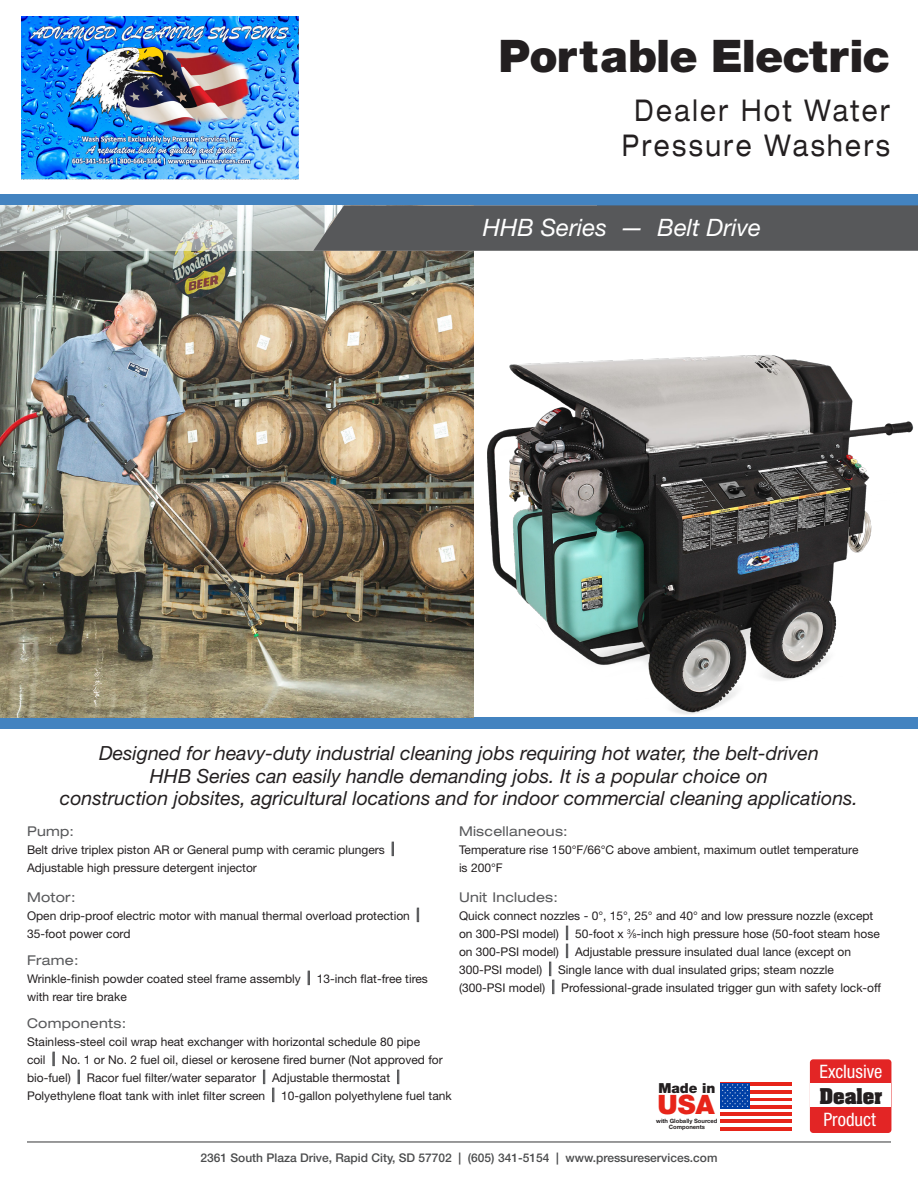
<style>
.page{position:relative;width:918px;height:1188px;background:#fff}
.page>*{position:absolute;margin:0;border:0;box-sizing:border-box;transform-origin:0 0}
.t1{font:900 45px "Helvetica Neue LT Std";letter-spacing:-.02em;color:#231f20}
.t2{font:expanded 30px "Helvetica Neue LT Std";letter-spacing:.1em;color:#231f20;scale:.8 1}
.t3{font:900 26.7px "Helvetica Neue LT Std";color:#e72419}
.t4{font:italic 24px "Helvetica Neue LT Std";color:#fff}
.t5{font:700 22.05px "Aachen LT";color:#231f20}
.t6{font:italic 19.5px "Helvetica Neue LT Std";color:#231f20}
.t7{font:condensed 18.6px "Helvetica Neue";color:#fff}
.t8{font:700 18.6px "Aachen LT";color:#231f20}
.t9{font:900 13.8px "Helvetica Neue LT Std";color:#231f20}
.t10{font:expanded 13.5px "Helvetica Neue LT Std";letter-spacing:.02em;color:#57585a}
.t11{font:12px/18px "Helvetica Neue LT Std";color:#231f20}
.t12{font:500 12px "Helvetica Neue LT Std";color:#4b4c4d}
.t13{font:700 5.85px/5.8px "Helvetica Neue LT Std";color:#231f20;text-align:center}
.s1{font-size:6.6px}
.s2{font-size:15.45px}
</style>
<div class="page">
<img style="left:21px;top:16px;width:278px;height:163px">
<hr style="left:27px;top:1141px;width:864px;height:2px;background:#4b4c4d">
<div style="left:0;top:194px;width:918px;height:12px;background:#4383c0"></div>
<div style="left:0;top:718px;width:918px;height:11px;background:#4383c0"></div>
<img style="left:0;top:251px;width:473px;height:467px">
<svg style="left:0;top:205px;width:313px;height:46px;background:#c2c7c5"></svg>
<div style="left:313px;top:205px;width:605px;height:46px;background:#57585a"></div>
<img style="left:426px;top:348px;width:492px;height:370px">
<svg style="left:720px;top:1082px;width:72px;height:49px"></svg>
<div style="left:810px;top:1059px;width:81px;height:74px;background:#e32525;border-radius:3px"></div>
<div style="left:811px;top:1084px;width:80px;height:23px;background:#fff"></div>
<p class="t1" style="left:499px;top:29px;width:393px">Portable Electric</p>
<p class="t2" style="left:635px;top:92px;width:321px">Dealer Hot Water</p>
<p class="t2" style="left:622px;top:127px;width:337px">Pressure Washers</p>
<p class="t4" style="left:483px;top:213px;width:280px">HHB Series — Belt Drive</p>
<p class="t6" style="left:99px;top:742px;width:721px">Designed for heavy-duty industrial cleaning jobs requiring hot water, the belt-driven</p>
<p class="t6" style="left:150px;top:764px;width:620px">HHB Series can easily handle demanding jobs. It is a popular choice on</p>
<p class="t6" style="left:60px;top:787px;width:800px">construction jobsites, agricultural locations and for indoor commercial cleaning applications.</p>
<p class="t10" style="left:27px;top:823px;width:49px">Pump:</p>
<p class="t11" style="left:27px;top:841px;width:359px">Belt drive triplex piston AR or General pump with ceramic plungers</p>
<p class="t11" style="left:27px;top:859px;width:231px">Adjustable high pressure detergent injector</p>
<p class="t10" style="left:27px;top:889px;width:50px">Motor:</p>
<p class="t11" style="left:27px;top:907px;width:384px">Open drip-proof electric motor with manual thermal overload protection</p>
<p class="t11" style="left:27px;top:925px;width:105px">35-foot power cord</p>
<p class="t10" style="left:27px;top:952px;width:53px">Frame:</p>
<p class="t11" style="left:27px;top:970px;width:275px">Wrinkle-finish powder coated steel frame assembly</p>
<p class="t11" style="left:317px;top:970px;width:113px">13-inch flat-free tires</p>
<p class="t11" style="left:27px;top:988px;width:101px">with rear tire brake</p>
<p class="t10" style="left:27px;top:1015px;width:101px">Components:</p>
<p class="t11" style="left:27px;top:1033px;width:395px">Stainless-steel coil wrap heat exchanger with horizontal schedule 80 pipe</p>
<p class="t11" style="left:27px;top:1051px;width:20px">coil</p>
<p class="t10" style="left:459px;top:823px;width:110px">Miscellaneous:</p>
<p class="t11" style="left:459px;top:841px;width:401px">Temperature rise 150°F/66°C above ambient, maximum outlet temperature</p>
<p class="t11" style="left:459px;top:859px;width:45px">is 200°F</p>
<p class="t10" style="left:459px;top:889px;width:101px">Unit Includes:</p>
<p class="t11" style="left:459px;top:907px;width:416px">Quick connect nozzles - 0°, 15°, 25° and 40° and low pressure nozzle (except</p>
<p class="t11" style="left:459px;top:925px;width:102px">on 300-PSI model)</p>
<p class="t11" style="left:575px;top:925px;width:306px">50-foot x <sup>3</sup>⁄<span class="s1">8</span>-inch high pressure hose (50-foot steam hose</p>
<p class="t11" style="left:459px;top:943px;width:102px">on 300-PSI model)</p>
<p class="t11" style="left:575px;top:943px;width:278px">Adjustable pressure insulated dual lance (except on</p>
<p class="t11" style="left:459px;top:961px;width:85px">300-PSI model)</p>
<p class="t11" style="left:558px;top:961px;width:277px">Single lance with dual insulated grips; steam nozzle</p>
<p class="t11" style="left:459px;top:979px;width:88px">(300-PSI model)</p>
<p class="t11" style="left:561px;top:979px;width:321px">Professional-grade insulated trigger gun with safety lock-off</p>
<p class="t5" style="left:826px;top:985px;width:60px">3 D<span class="s2">ay</span></p>
<p class="t11" style="left:27px;top:1051px;width:417px;text-indent:35px">No. 1 or No. 2 fuel oil, diesel or kerosene fired burner (Not approved for bio-fuel)</p>
<p class="t7" style="left:820px;top:1061px;width:65px">Exclusive</p>
<p class="t7" style="left:823px;top:1109px;width:54px">Product</p>
<p class="t11" style="left:87px;top:1069px;width:171px">Racor fuel filter/water separator</p>
<p class="t11" style="left:272px;top:1069px;width:120px">Adjustable thermostat</p>
<p class="t11" style="left:27px;top:1087px;width:240px">Polyethylene float tank with inlet filter screen</p>
<p class="t11" style="left:281px;top:1087px;width:172px">10-gallon polyethylene fuel tank</p>
<p class="t9" style="left:658px;top:1080px;width:59px">Made in</p>
<p class="t13" style="left:656px;top:1118px;width:63px">with Globally Sourced<br>Components</p>
<p class="t8" style="left:820px;top:1082px;width:64px">Dealer</p>
<p class="t3" style="left:658px;top:1089px;width:59px">USA</p>
<p class="t12" style="left:201px;top:1151px;width:518px">2361 South Plaza Drive, Rapid City, SD 57702 | (605) 341-5154 | www.pressureservices.com</p>
</div>
